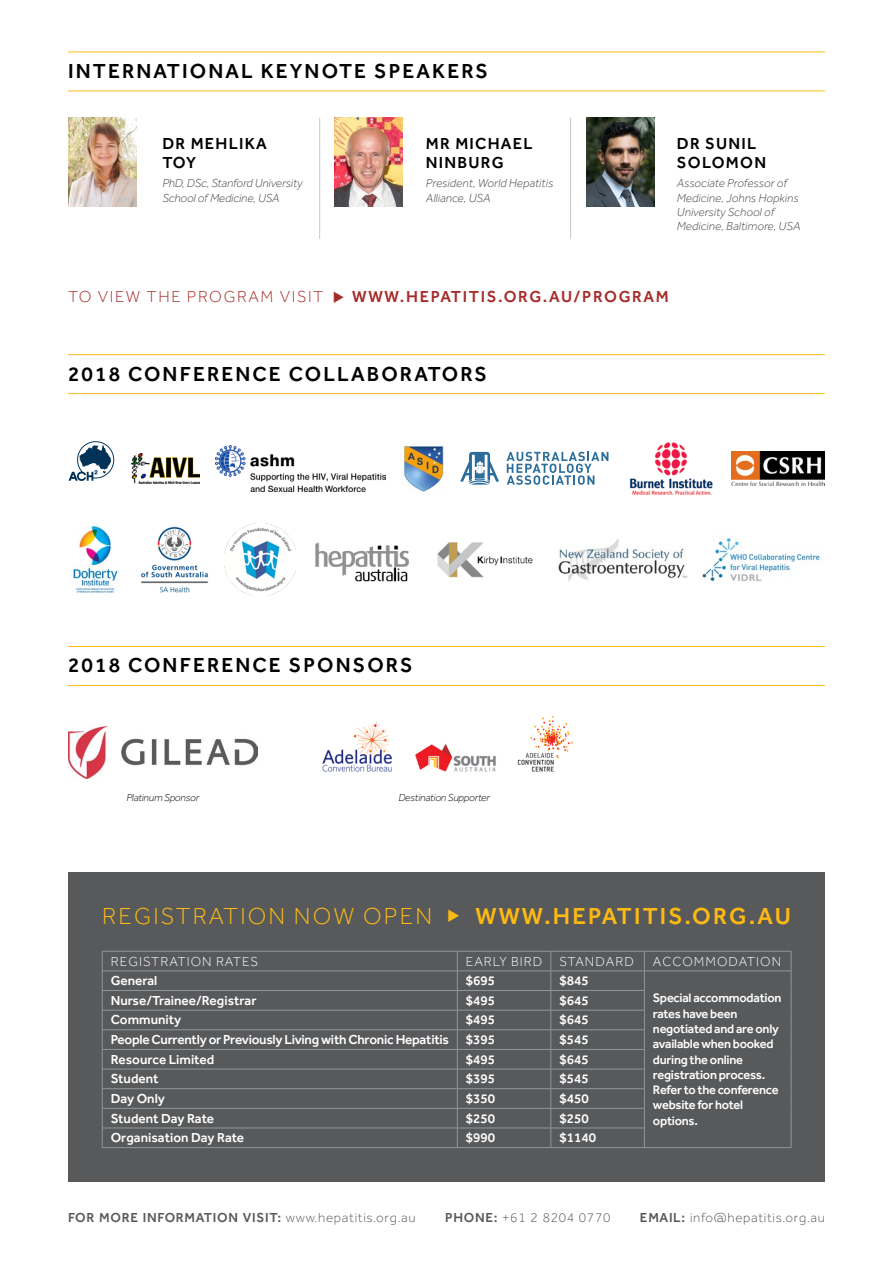
<style>
.page{position:relative;width:893px;height:1263px;background:#fff}
.page>*{position:absolute;margin:0;border:0;box-sizing:border-box;transform-origin:0 0}
.t1{font:500 24px "Effra";letter-spacing:.09em;color:#fdb913}
.t2{font:500 21px "Effra";letter-spacing:.1em;color:#000}
.t3{font:500 16.5px "Effra";letter-spacing:.1em;color:#a62c2a}
.t4{font:500 16.5px/19.8px "Effra";letter-spacing:.075em;color:#000}
.t5{font:500 13.5px "Effra";color:#fff}
.t6{font:500 13.5px "Effra";letter-spacing:-.02em;color:#fff}
.t7{font:300 13.5px "Effra";letter-spacing:.075em;color:#fff}
.t8{font:300 13.5px "Effra";letter-spacing:.05em;color:#58595b}
.t9{font:500 13.5px "Effra";letter-spacing:.05em;color:#58595b}
.t10{font:500 12.75px/15.3px "Effra";letter-spacing:-.02em;color:#fff}
.t11{font:italic 300 12px/14.4px "Effra";letter-spacing:.01em;color:#414042}
.t12{font:italic 300 10.5px "Effra";letter-spacing:-.01em;color:#000}
.s1{font-weight:300}
.s2{font-weight:500}
</style>
<div class="page">
<hr style="left:68px;top:52px;width:757px;height:1px;background:#fdb913">
<hr style="left:68px;top:91px;width:757px;height:1px;background:#fdb913">
<hr style="left:319px;top:118px;width:1px;height:121px;background:#c7c8ca">
<hr style="left:570px;top:118px;width:1px;height:121px;background:#c7c8ca">
<hr style="left:68px;top:646px;width:757px;height:1px;background:#fdb913">
<hr style="left:68px;top:685px;width:757px;height:1px;background:#fdb913">
<hr style="left:68px;top:354px;width:757px;height:1px;background:#fdb913">
<hr style="left:68px;top:393px;width:757px;height:1px;background:#fdb913">
<div style="left:68px;top:873px;width:757px;height:309px;background:#58595b"></div>
<hr style="left:102px;top:951px;width:355px;height:1px;background:#939598">
<hr style="left:457px;top:951px;width:94px;height:1px;background:#939598">
<hr style="left:551px;top:951px;width:93px;height:1px;background:#939598">
<hr style="left:644px;top:951px;width:147px;height:1px;background:#939598">
<hr style="left:102px;top:971px;width:355px;height:1px;background:#939598">
<hr style="left:457px;top:971px;width:94px;height:1px;background:#939598">
<hr style="left:551px;top:971px;width:93px;height:1px;background:#939598">
<hr style="left:644px;top:971px;width:147px;height:1px;background:#939598">
<hr style="left:102px;top:990px;width:355px;height:1px;background:#939598">
<hr style="left:457px;top:990px;width:94px;height:1px;background:#939598">
<hr style="left:551px;top:990px;width:94px;height:1px;background:#939598">
<hr style="left:102px;top:1010px;width:355px;height:1px;background:#939598">
<hr style="left:457px;top:1010px;width:94px;height:1px;background:#939598">
<hr style="left:551px;top:1010px;width:94px;height:1px;background:#939598">
<hr style="left:102px;top:1029px;width:355px;height:1px;background:#939598">
<hr style="left:457px;top:1029px;width:94px;height:1px;background:#939598">
<hr style="left:551px;top:1029px;width:94px;height:1px;background:#939598">
<hr style="left:102px;top:1049px;width:355px;height:1px;background:#939598">
<hr style="left:457px;top:1049px;width:94px;height:1px;background:#939598">
<hr style="left:551px;top:1049px;width:94px;height:1px;background:#939598">
<hr style="left:102px;top:1069px;width:355px;height:1px;background:#939598">
<hr style="left:457px;top:1069px;width:94px;height:1px;background:#939598">
<hr style="left:551px;top:1069px;width:94px;height:1px;background:#939598">
<hr style="left:102px;top:1088px;width:355px;height:1px;background:#939598">
<hr style="left:457px;top:1088px;width:94px;height:1px;background:#939598">
<hr style="left:551px;top:1088px;width:94px;height:1px;background:#939598">
<hr style="left:102px;top:1108px;width:355px;height:1px;background:#939598">
<hr style="left:457px;top:1108px;width:94px;height:1px;background:#939598">
<hr style="left:551px;top:1108px;width:94px;height:1px;background:#939598">
<hr style="left:102px;top:1128px;width:355px;height:1px;background:#939598">
<svg style="left:102px;top:951px;width:1px;height:196px"></svg>
<hr style="left:457px;top:1128px;width:94px;height:1px;background:#939598">
<svg style="left:457px;top:951px;width:1px;height:196px"></svg>
<hr style="left:551px;top:1128px;width:94px;height:1px;background:#939598">
<svg style="left:551px;top:951px;width:1px;height:196px"></svg>
<svg style="left:644px;top:951px;width:1px;height:196px"></svg>
<svg style="left:791px;top:951px;width:1px;height:196px"></svg>
<hr style="left:102px;top:1147px;width:355px;height:1px;background:#939598">
<hr style="left:457px;top:1147px;width:94px;height:1px;background:#939598">
<hr style="left:551px;top:1147px;width:93px;height:1px;background:#939598">
<hr style="left:644px;top:1147px;width:147px;height:1px;background:#939598">
<img style="left:68px;top:726px;width:189px;height:52px">
<img style="left:322px;top:716px;width:251px;height:56px">
<img style="left:68px;top:117px;width:68px;height:90px">
<img style="left:334px;top:117px;width:69px;height:90px">
<img style="left:587px;top:117px;width:68px;height:90px">
<img style="left:732px;top:451px;width:93px;height:34px">
<img style="left:224px;top:523px;width:72px;height:73px">
<img style="left:315px;top:542px;width:94px;height:40px">
<img style="left:437px;top:542px;width:96px;height:36px">
<svg style="left:69px;top:441px;width:45px;height:40px"></svg>
<svg style="left:460px;top:452px;width:39px;height:33px"></svg>
<svg style="left:507px;top:452px;width:101px;height:33px"></svg>
<img style="left:403px;top:446px;width:41px;height:46px">
<img style="left:216px;top:445px;width:170px;height:46px">
<img style="left:629px;top:442px;width:84px;height:53px">
<img style="left:132px;top:453px;width:68px;height:30px">
<img style="left:558px;top:538px;width:129px;height:44px">
<img style="left:702px;top:538px;width:118px;height:44px">
<img style="left:73px;top:525px;width:45px;height:68px">
<img style="left:140px;top:526px;width:69px;height:67px">
<h2 class="t2" style="left:68px;top:58px;width:421px">INTERNATIONAL KEYNOTE SPEAKERS</h2>
<p class="t4" style="left:162px;top:133px;width:106px">DR MEHLIKA<br>TOY</p>
<p class="t11" style="left:162px;top:176px;width:142px">PhD, DSc, Stanford University<br>School of Medicine, USA</p>
<p class="t4" style="left:426px;top:133px;width:108px">MR MICHAEL<br>NINBURG</p>
<p class="t11" style="left:426px;top:176px;width:129px">President, World Hepatitis<br>Alliance, USA</p>
<p class="t4" style="left:677px;top:133px;width:91px">DR SUNIL<br>SOLOMON</p>
<p class="t11" style="left:677px;top:176px;width:125px">Associate Professor of<br>Medicine, Johns Hopkins<br>University School of<br>Medicine, Baltimore, USA</p>
<p class="t3" style="left:68px;top:287px;width:602px"><span class="s1">TO VIEW THE PROGRAM VISIT</span> ◆ WWW.HEPATITIS.ORG.AU/PROGRAM</p>
<h2 class="t2" style="left:68px;top:361px;width:420px">2018 CONFERENCE COLLABORATORS</h2>
<h2 class="t2" style="left:68px;top:653px;width:346px">2018 CONFERENCE SPONSORS</h2>
<p class="t12" style="left:126px;top:792px;width:74px">Platinum Sponsor</p>
<p class="t12" style="left:398px;top:792px;width:93px">Destination Supporter</p>
<h1 class="t1" style="left:102px;top:901px;width:690px"><span class="s1">REGISTRATION NOW OPEN</span> ◆ WWW.HEPATITIS.ORG.AU</h1>
<p class="t7" style="left:111px;top:953px;width:149px">REGISTRATION RATES</p>
<p class="t7" style="left:466px;top:953px;width:78px">EARLY BIRD</p>
<p class="t7" style="left:559px;top:953px;width:76px">STANDARD</p>
<p class="t7" style="left:653px;top:953px;width:130px">ACCOMMODATION</p>
<p class="t5" style="left:111px;top:973px;width:48px">General</p>
<p class="t5" style="left:466px;top:973px;width:31px">$695</p>
<p class="t5" style="left:559px;top:973px;width:31px">$845</p>
<p class="t10" style="left:653px;top:990px;width:130px">Special accommodation rates have been negotiated and are only available when booked during the online registration process.<br>Refer to the conference website for hotel options.</p>
<p class="t5" style="left:111px;top:992px;width:147px">Nurse/Trainee/Registrar</p>
<p class="t5" style="left:466px;top:992px;width:31px">$495</p>
<p class="t5" style="left:559px;top:992px;width:31px">$645</p>
<p class="t5" style="left:111px;top:1012px;width:72px">Community</p>
<p class="t5" style="left:466px;top:1012px;width:31px">$495</p>
<p class="t5" style="left:559px;top:1012px;width:31px">$645</p>
<p class="t6" style="left:111px;top:1031px;width:386px">People Currently or Previously Living with Chronic Hepatitis $395</p>
<p class="t5" style="left:559px;top:1031px;width:31px">$545</p>
<p class="t5" style="left:111px;top:1051px;width:105px">Resource Limited</p>
<p class="t5" style="left:466px;top:1051px;width:31px">$495</p>
<p class="t5" style="left:559px;top:1051px;width:31px">$645</p>
<p class="t5" style="left:111px;top:1071px;width:49px">Student</p>
<p class="t5" style="left:466px;top:1071px;width:31px">$395</p>
<p class="t5" style="left:559px;top:1071px;width:31px">$545</p>
<p class="t5" style="left:111px;top:1090px;width:56px">Day Only</p>
<p class="t5" style="left:466px;top:1090px;width:31px">$350</p>
<p class="t5" style="left:559px;top:1090px;width:31px">$450</p>
<p class="t5" style="left:111px;top:1110px;width:105px">Student Day Rate</p>
<p class="t5" style="left:466px;top:1110px;width:31px">$250</p>
<p class="t5" style="left:559px;top:1110px;width:31px">$250</p>
<p class="t5" style="left:111px;top:1130px;width:135px">Organisation Day Rate</p>
<p class="t5" style="left:466px;top:1130px;width:31px">$990</p>
<p class="t5" style="left:559px;top:1130px;width:38px">$1140</p>
<p class="t9" style="left:68px;top:1209px;width:349px">FOR MORE INFORMATION VISIT: <span class="s1">www.hepatitis.org.au</span></p>
<p class="t8" style="left:445px;top:1209px;width:167px"><span class="s2">PHONE:</span> +61 2 8204 0770</p>
<p class="t8" style="left:640px;top:1209px;width:186px"><span class="s2">EMAIL:</span> info@hepatitis.org.au</p>
</div>
